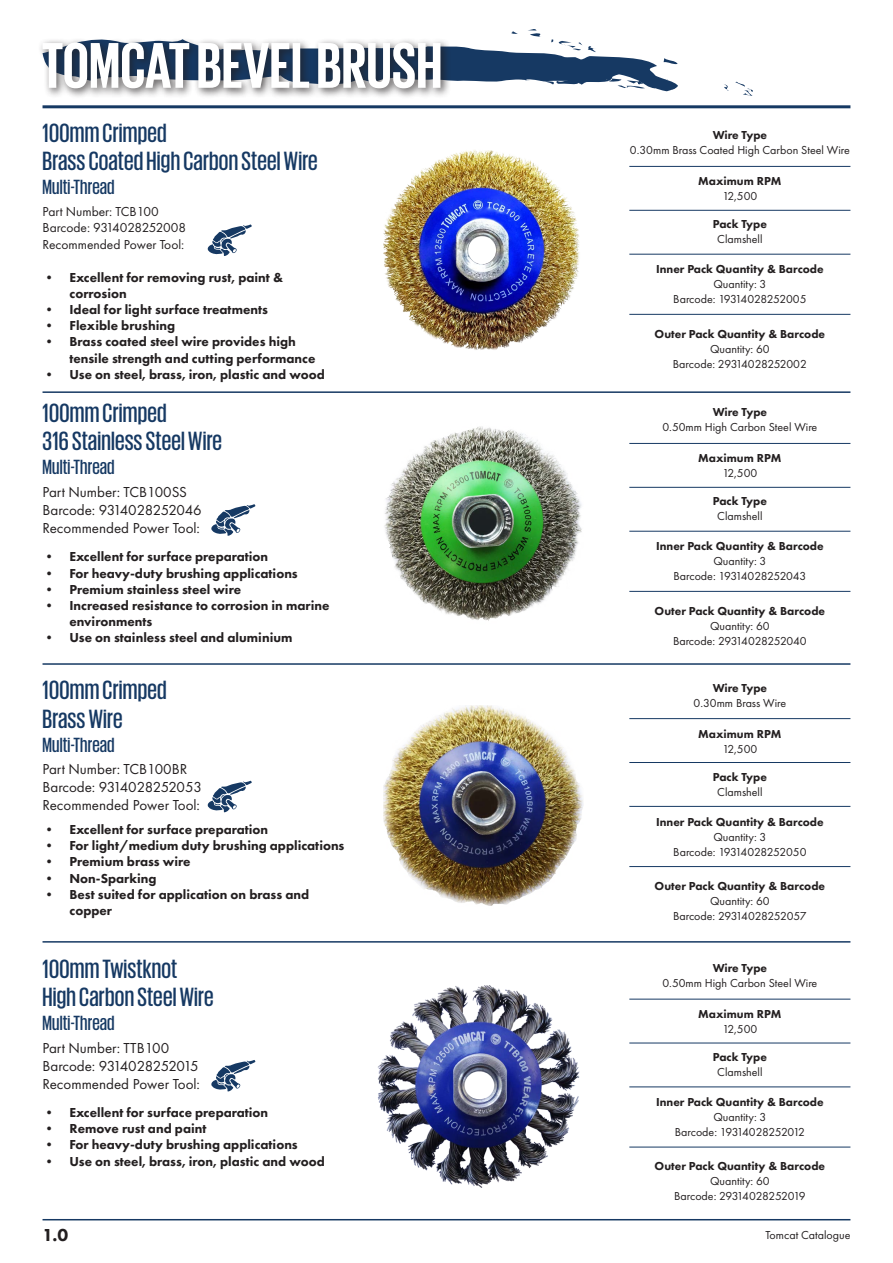
<style>
.page{position:relative;width:893px;height:1263px;background:#fff}
.page>*{position:absolute;margin:0;border:0;box-sizing:border-box;transform-origin:0 0}
.t1{font:500 27px/28.5px "Giorgio Sans";letter-spacing:.01em;color:#163963}
.t2{font:500 21px "Giorgio Sans";letter-spacing:.005em;color:#163963}
.t3{font:800 18px "Futura PT";color:#231f20}
.t4{font:15px/18px "Futura PT";color:#231f20}
.t5{font:800 13.5px/16.2px "Futura PT";color:#231f20}
.t6{font:13.5px/16.2px "Futura PT";color:#231f20}
.t7{font:12px/15px "Futura PT";color:#231f20;text-align:center}
.t8{font:800 12px "Futura PT";color:#231f20}
</style>
<div class="page">
<svg style="left:724px;top:82px;width:29px;height:14px"></svg>
<div style="left:38px;top:38px;width:413px;height:61px;background:#231f20;opacity:.75"></div>
<svg style="left:43px;top:29px;width:635px;height:63px"></svg>
<hr style="left:43px;top:105px;width:807px;height:3px;background:#163963">
<img style="left:383px;top:150px;width:197px;height:200px">
<img style="left:384px;top:426px;width:198px;height:195px">
<img style="left:383px;top:705px;width:200px;height:201px">
<hr style="left:43px;top:663px;width:807px;height:2px;background:#163963">
<hr style="left:43px;top:391px;width:807px;height:2px;background:#163963">
<hr style="left:629px;top:166px;width:221px;height:1px;background:#163963">
<svg style="left:207px;top:224px;width:45px;height:32px"></svg>
<hr style="left:629px;top:210px;width:221px;height:1px;background:#163963">
<hr style="left:629px;top:254px;width:221px;height:1px;background:#163963">
<hr style="left:629px;top:314px;width:221px;height:1px;background:#163963">
<svg style="left:211px;top:504px;width:45px;height:32px"></svg>
<hr style="left:629px;top:443px;width:221px;height:1px;background:#163963">
<hr style="left:629px;top:487px;width:221px;height:1px;background:#163963">
<hr style="left:629px;top:531px;width:221px;height:1px;background:#163963">
<hr style="left:629px;top:591px;width:221px;height:1px;background:#163963">
<hr style="left:629px;top:718px;width:221px;height:1px;background:#163963">
<hr style="left:629px;top:762px;width:221px;height:1px;background:#163963">
<hr style="left:629px;top:806px;width:221px;height:1px;background:#163963">
<hr style="left:629px;top:866px;width:221px;height:1px;background:#163963">
<svg style="left:207px;top:780px;width:45px;height:32px"></svg>
<hr style="left:43px;top:1219px;width:807px;height:1px;background:#163963">
<hr style="left:43px;top:941px;width:807px;height:2px;background:#163963">
<img style="left:377px;top:985px;width:203px;height:202px">
<svg style="left:211px;top:1060px;width:45px;height:32px"></svg>
<hr style="left:629px;top:999px;width:221px;height:1px;background:#163963">
<hr style="left:629px;top:1043px;width:221px;height:1px;background:#163963">
<hr style="left:629px;top:1086px;width:221px;height:1px;background:#163963">
<hr style="left:629px;top:1147px;width:221px;height:1px;background:#163963">
<h1 class="t1" style="left:43px;top:118px;width:277px">100mm Crimped<br>Brass Coated High Carbon Steel Wire</h1>
<h2 class="t2" style="left:43px;top:177px;width:74px">Multi-Thread</h2>
<p class="t6" style="left:43px;top:203px;width:145px">Part Number: TCB100<br>Barcode: 9314028252008<br>Recommended Power Tool:</p>
<p class="t5" style="left:70px;top:269px;width:215px;text-indent:-27px">• Excellent for removing rust, paint &amp; corrosion</p>
<p class="t5" style="left:43px;top:301px;width:227px">• Ideal for light surface treatments</p>
<p class="t5" style="left:43px;top:317px;width:134px">• Flexible brushing</p>
<p class="t5" style="left:70px;top:334px;width:247px;text-indent:-27px">• Brass coated steel wire provides high tensile strength and cutting performance</p>
<p class="t5" style="left:43px;top:366px;width:284px">• Use on steel, brass, iron, plastic and wood</p>
<h1 class="t1" style="left:43px;top:398px;width:181px">100mm Crimped<br>316 Stainless Steel Wire</h1>
<h2 class="t2" style="left:43px;top:457px;width:74px">Multi-Thread</h2>
<p class="t4" style="left:43px;top:483px;width:161px">Part Number: TCB100SS<br>Barcode: 9314028252046<br>Recommended Power Tool:</p>
<p class="t5" style="left:43px;top:548px;width:227px">• Excellent for surface preparation</p>
<p class="t5" style="left:43px;top:565px;width:257px">• For heavy-duty brushing applications</p>
<p class="t5" style="left:43px;top:581px;width:200px">• Premium stainless steel wire</p>
<p class="t5" style="left:70px;top:597px;width:261px;text-indent:-27px">• Increased resistance to corrosion in marine environments</p>
<p class="t5" style="left:43px;top:629px;width:251px">• Use on stainless steel and aluminium</p>
<h1 class="t1" style="left:43px;top:675px;width:126px">100mm Crimped<br>Brass Wire</h1>
<h2 class="t2" style="left:43px;top:734px;width:74px">Multi-Thread</h2>
<p class="t4" style="left:43px;top:759px;width:161px">Part Number: TCB100BR<br>Barcode: 9314028252053<br>Recommended Power Tool:</p>
<p class="t5" style="left:43px;top:821px;width:227px">• Excellent for surface preparation</p>
<p class="t5" style="left:43px;top:837px;width:303px">• For light/medium duty brushing applications</p>
<p class="t5" style="left:43px;top:854px;width:150px">• Premium brass wire</p>
<p class="t5" style="left:43px;top:870px;width:116px">• Non-Sparking</p>
<p class="t5" style="left:70px;top:886px;width:241px;text-indent:-27px">• Best suited for application on brass and copper</p>
<h1 class="t1" style="left:43px;top:953px;width:173px">100mm Twistknot<br>High Carbon Steel Wire</h1>
<h2 class="t2" style="left:43px;top:1013px;width:74px">Multi-Thread</h2>
<p class="t4" style="left:43px;top:1038px;width:159px">Part Number: TTB100<br>Barcode: 9314028252015<br>Recommended Power Tool:</p>
<p class="t5" style="left:43px;top:1104px;width:227px">• Excellent for surface preparation</p>
<p class="t5" style="left:43px;top:1120px;width:165px">• Remove rust and paint</p>
<p class="t5" style="left:43px;top:1136px;width:257px">• For heavy-duty brushing applications</p>
<p class="t5" style="left:43px;top:1153px;width:284px">• Use on steel, brass, iron, plastic and wood</p>
<p class="t8" style="left:713px;top:128px;width:56px">Wire Type</p>
<p class="t7" style="left:630px;top:143px;width:221px">0.30mm Brass Coated High Carbon Steel Wire</p>
<p class="t8" style="left:698px;top:174px;width:85px">Maximum RPM</p>
<p class="t7" style="left:722px;top:189px;width:37px">12,500</p>
<p class="t8" style="left:713px;top:217px;width:56px">Pack Type</p>
<p class="t7" style="left:717px;top:232px;width:47px">Clamshell</p>
<p class="t8" style="left:656px;top:262px;width:169px">Inner Pack Quantity &amp; Barcode</p>
<p class="t7" style="left:673px;top:277px;width:135px">Quantity: 3<br>Barcode: 19314028252005</p>
<p class="t8" style="left:655px;top:326px;width:172px">Outer Pack Quantity &amp; Barcode</p>
<p class="t7" style="left:673px;top:341px;width:136px">Quantity: 60<br>Barcode: 29314028252002</p>
<p class="t8" style="left:713px;top:405px;width:56px">Wire Type</p>
<p class="t7" style="left:662px;top:420px;width:156px">0.50mm High Carbon Steel Wire</p>
<p class="t8" style="left:698px;top:451px;width:85px">Maximum RPM</p>
<p class="t7" style="left:722px;top:466px;width:37px">12,500</p>
<p class="t8" style="left:713px;top:494px;width:56px">Pack Type</p>
<p class="t7" style="left:717px;top:509px;width:47px">Clamshell</p>
<p class="t8" style="left:656px;top:539px;width:169px">Inner Pack Quantity &amp; Barcode</p>
<p class="t7" style="left:673px;top:554px;width:134px">Quantity: 3<br>Barcode: 19314028252043</p>
<p class="t8" style="left:655px;top:603px;width:172px">Outer Pack Quantity &amp; Barcode</p>
<p class="t7" style="left:673px;top:618px;width:135px">Quantity: 60<br>Barcode: 29314028252040</p>
<p class="t8" style="left:713px;top:680px;width:56px">Wire Type</p>
<p class="t7" style="left:694px;top:695px;width:94px">0.30mm Brass Wire</p>
<p class="t8" style="left:698px;top:726px;width:85px">Maximum RPM</p>
<p class="t7" style="left:722px;top:741px;width:37px">12,500</p>
<p class="t8" style="left:713px;top:769px;width:56px">Pack Type</p>
<p class="t7" style="left:717px;top:784px;width:47px">Clamshell</p>
<p class="t8" style="left:656px;top:814px;width:169px">Inner Pack Quantity &amp; Barcode</p>
<p class="t7" style="left:673px;top:829px;width:135px">Quantity: 3<br>Barcode: 19314028252050</p>
<p class="t8" style="left:655px;top:878px;width:172px">Outer Pack Quantity &amp; Barcode</p>
<p class="t7" style="left:673px;top:893px;width:135px">Quantity: 60<br>Barcode: 29314028252057</p>
<p class="t8" style="left:713px;top:961px;width:56px">Wire Type</p>
<p class="t7" style="left:662px;top:975px;width:156px">0.50mm High Carbon Steel Wire</p>
<p class="t8" style="left:698px;top:1007px;width:85px">Maximum RPM</p>
<p class="t7" style="left:722px;top:1021px;width:37px">12,500</p>
<p class="t8" style="left:713px;top:1049px;width:56px">Pack Type</p>
<p class="t7" style="left:717px;top:1064px;width:47px">Clamshell</p>
<p class="t8" style="left:656px;top:1095px;width:169px">Inner Pack Quantity &amp; Barcode</p>
<p class="t7" style="left:675px;top:1109px;width:132px">Quantity: 3<br>Barcode: 19314028252012</p>
<p class="t8" style="left:655px;top:1159px;width:172px">Outer Pack Quantity &amp; Barcode</p>
<p class="t7" style="left:674px;top:1174px;width:133px">Quantity: 60<br>Barcode: 29314028252019</p>
<h3 class="t3" style="left:43px;top:1224px;width:27px">1.0</h3>
<p class="t7" style="left:765px;top:1228px;width:86px">Tomcat Catalogue</p>
</div>
